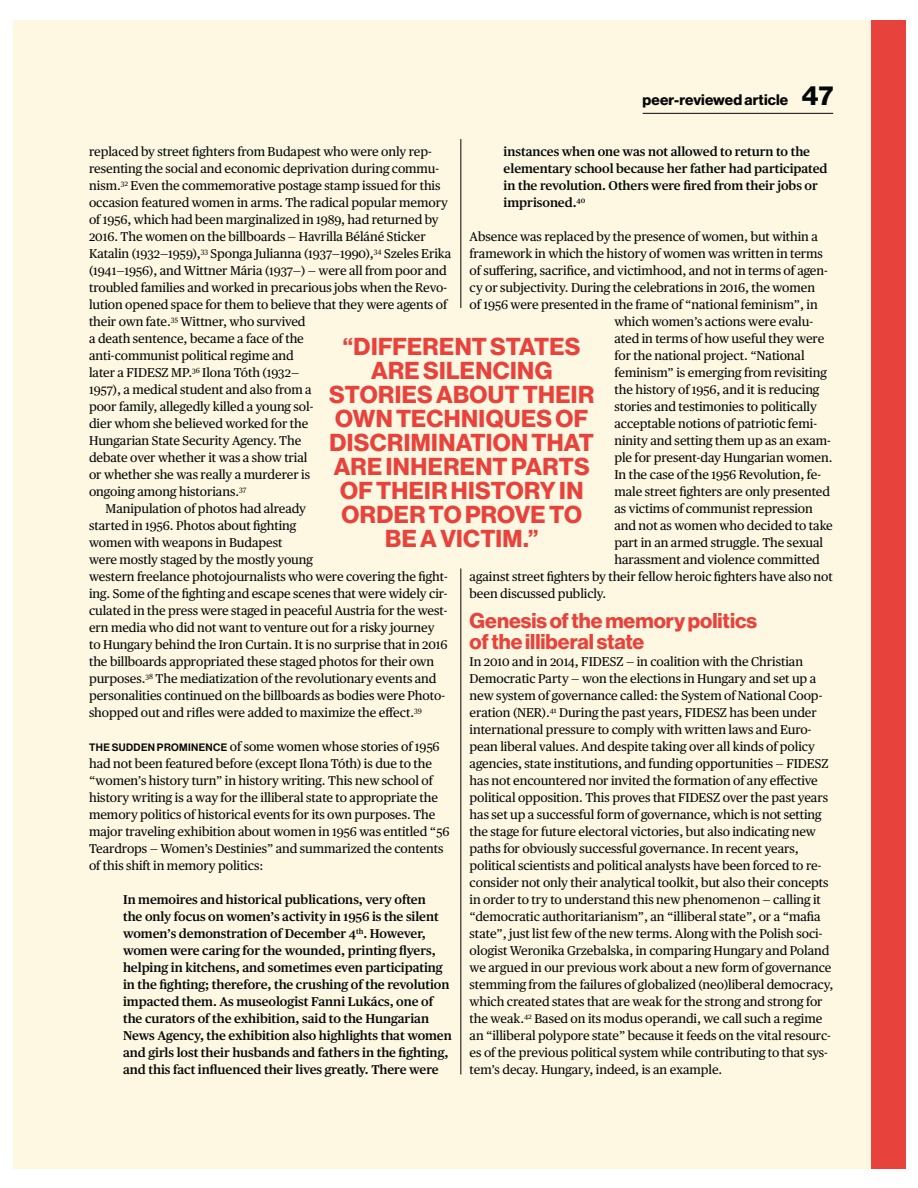
<style>
.page{position:relative;width:918px;height:1188px;background:#fff}
.page>*{position:absolute;margin:0;border:0;box-sizing:border-box;transform-origin:0 0}
.t1{font:24px/24px "N Haas Grotesk DS Pro 75 Bd";letter-spacing:.02em;color:#e7433c;text-align:center}
.t2{font:21px/21px "N Haas Grotesk DS Pro 75 Bd";color:#e7433c}
.t3{font:15px "N Haas Grotesk DS Pro 75 Bd";letter-spacing:.01em;color:#040809}
.t4{font:12.75px/17px "Publico Text";letter-spacing:-.005em;color:#040809}
.t5{font:600 12.75px/17px "Publico Text";letter-spacing:-.005em;color:#040809}
.s1{font-size:27px}
.s2{font-family:"N Haas Grotesk DS Pro 65 Md";font-size:10.5px}
</style>
<div class="page">
<div style="left:13px;top:20px;width:892px;height:1148px;background:#fef7e1"></div>
<hr style="left:461px;top:139px;width:1px;height:169px;background:#040809">
<hr style="left:461px;top:568px;width:1px;height:506px;background:#040809">
<hr style="left:643px;top:113px;width:190px;height:1px;background:#040809">
<div style="left:871px;top:20px;width:34px;height:1148px;background:#e7433c"></div>
<p class="t3" style="left:643px;top:94px;width:192px">peer-reviewed article <span class="s1">47</span></p>
<p class="t4" style="left:89px;top:144px;width:344px">replaced by street fighters from Budapest who were only rep-</p>
<p class="t4" style="left:89px;top:161px;width:351px">resenting the social and economic deprivation during commu-</p>
<p class="t4" style="left:89px;top:178px;width:353px">nism.<sup>32</sup> Even the commemorative postage stamp issued for this</p>
<p class="t4" style="left:89px;top:195px;width:360px">occasion featured women in arms. The radical popular memory</p>
<p class="t4" style="left:89px;top:212px;width:351px">of 1956, which had been marginalized in 1989, had returned by</p>
<p class="t4" style="left:89px;top:229px;width:338px">2016. The women on the billboards — Havrilla Béláné Sticker</p>
<p class="t4" style="left:89px;top:246px;width:364px">Katalin (1932—1959),<sup>33</sup> Sponga Julianna (1937—1990),<sup>34</sup> Szeles Erika</p>
<p class="t4" style="left:89px;top:263px;width:359px">(1941—1956), and Wittner Mária (1937—) — were all from poor and</p>
<p class="t4" style="left:89px;top:280px;width:360px">troubled families and worked in precarious jobs when the Revo-</p>
<p class="t4" style="left:89px;top:297px;width:360px">lution opened space for them to believe that they were agents of</p>
<p class="t4" style="left:89px;top:314px;width:218px">their own fate.<sup>35</sup> Wittner, who survived</p>
<p class="t4" style="left:89px;top:331px;width:216px">a death sentence, became a face of the</p>
<p class="t4" style="left:89px;top:348px;width:206px">anti-communist political regime and</p>
<p class="t4" style="left:89px;top:365px;width:212px">later a FIDESZ MP.<sup>36</sup> Ilona Tóth (1932—</p>
<p class="t4" style="left:89px;top:382px;width:224px">1957), a medical student and also from a</p>
<p class="t4" style="left:89px;top:399px;width:226px">poor family, allegedly killed a young sol-</p>
<p class="t4" style="left:89px;top:416px;width:221px">dier whom she believed worked for the</p>
<p class="t4" style="left:89px;top:433px;width:214px">Hungarian State Security Agency. The</p>
<p class="t4" style="left:89px;top:450px;width:220px">debate over whether it was a show trial</p>
<p class="t4" style="left:89px;top:467px;width:223px">or whether she was really a murderer is</p>
<p class="t4" style="left:89px;top:484px;width:159px">ongoing among historians.<sup>37</sup></p>
<p class="t4" style="left:106px;top:501px;width:202px">Manipulation of photos had already</p>
<p class="t4" style="left:89px;top:518px;width:209px">started in 1956. Photos about fighting</p>
<p class="t4" style="left:89px;top:535px;width:195px">women with weapons in Budapest</p>
<p class="t4" style="left:89px;top:552px;width:225px">were mostly staged by the mostly young</p>
<p class="t4" style="left:89px;top:569px;width:360px">western freelance photojournalists who were covering the fight-</p>
<p class="t4" style="left:89px;top:586px;width:360px">ing. Some of the fighting and escape scenes that were widely cir-</p>
<p class="t4" style="left:89px;top:603px;width:360px">culated in the press were staged in peaceful Austria for the west-</p>
<p class="t4" style="left:89px;top:620px;width:347px">ern media who did not want to venture out for a risky journey</p>
<p class="t4" style="left:89px;top:637px;width:360px">to Hungary behind the Iron Curtain. It is no surprise that in 2016</p>
<p class="t4" style="left:89px;top:654px;width:347px">the billboards appropriated these staged photos for their own</p>
<p class="t4" style="left:89px;top:671px;width:349px">purposes.<sup>38</sup> The mediatization of the revolutionary events and</p>
<p class="t4" style="left:89px;top:688px;width:358px">personalities continued on the billboards as bodies were Photo-</p>
<p class="t4" style="left:89px;top:705px;width:334px">shopped out and rifles were added to maximize the effect.<sup>39</sup></p>
<p class="t4" style="left:89px;top:739px;width:362px"><span class="s2">THE SUDDEN PROMINENCE</span> of some women whose stories of 1956 had not been featured before (except Ilona Tóth) is due to the “women’s history turn” in history writing. This new school of history writing is a way for the illiberal state to appropriate the memory politics of historical events for its own purposes. The major traveling exhibition about women in 1956 was entitled “56<br>Teardrops — Women’s Destinies” and summarized the contents of this shift in memory politics:</p>
<p class="t5" style="left:123px;top:893px;width:330px">In memoires and historical publications, very often<br>the only focus on women’s activity in 1956 is the silent women’s demonstration of December 4<sup>th</sup>. However, women were caring for the wounded, printing flyers, helping in kitchens, and sometimes even participating in the fighting; therefore, the crushing of the revolution impacted them. As museologist Fanni Lukács, one of the curators of the exhibition, said to the Hungarian News Agency, the exhibition also highlights that women and girls lost their husbands and fathers in the fighting, and this fact influenced their lives greatly. There were</p>
<p class="t5" style="left:504px;top:144px;width:325px">instances when one was not allowed to return to the elementary school because her father had participated in the revolution. Others were fired from their jobs or imprisoned.<sup>40</sup></p>
<p class="t4" style="left:470px;top:229px;width:350px">Absence was replaced by the presence of women, but within a</p>
<p class="t4" style="left:470px;top:246px;width:355px">framework in which the history of women was written in terms</p>
<p class="t4" style="left:470px;top:263px;width:360px">of suffering, sacrifice, and victimhood, and not in terms of agen-</p>
<p class="t4" style="left:470px;top:280px;width:347px">cy or subjectivity. During the celebrations in 2016, the women</p>
<p class="t4" style="left:470px;top:297px;width:350px">of 1956 were presented in the frame of “national feminism”, in</p>
<p class="t4" style="left:614px;top:314px;width:200px">which women’s actions were evalu-</p>
<p class="t4" style="left:614px;top:331px;width:211px">ated in terms of how useful they were</p>
<p class="t4" style="left:614px;top:348px;width:192px">for the national project. “National</p>
<p class="t4" style="left:614px;top:365px;width:214px">feminism” is emerging from revisiting</p>
<p class="t4" style="left:614px;top:382px;width:207px">the history of 1956, and it is reducing</p>
<p class="t4" style="left:614px;top:399px;width:204px">stories and testimonies to politically</p>
<p class="t4" style="left:614px;top:416px;width:204px">acceptable notions of patriotic femi-</p>
<p class="t4" style="left:614px;top:433px;width:218px">ninity and setting them up as an exam-</p>
<p class="t4" style="left:614px;top:450px;width:220px">ple for present-day Hungarian women.</p>
<p class="t4" style="left:614px;top:467px;width:208px">In the case of the 1956 Revolution, fe-</p>
<p class="t4" style="left:614px;top:484px;width:217px">male street fighters are only presented</p>
<p class="t4" style="left:614px;top:501px;width:200px">as victims of communist repression</p>
<p class="t4" style="left:614px;top:518px;width:220px">and not as women who decided to take</p>
<p class="t4" style="left:614px;top:535px;width:210px">part in an armed struggle. The sexual</p>
<p class="t4" style="left:614px;top:552px;width:207px">harassment and violence committed</p>
<p class="t4" style="left:470px;top:569px;width:365px">against street fighters by their fellow heroic fighters have also not</p>
<p class="t4" style="left:470px;top:586px;width:138px">been discussed publicly.</p>
<h2 class="t2" style="left:470px;top:612px;width:289px">Genesis of the memory politics of the illiberal state</h2>
<p class="t4" style="left:470px;top:654px;width:365px">In 2010 and in 2014, FIDESZ — in coalition with the Christian Democratic Party — won the elections in Hungary and set up a new system of governance called: the System of National Coop&shy;eration (NER).<sup>41</sup> During the past years, FIDESZ has been under international pressure to comply with written laws and Euro&shy;pean liberal values. And despite taking over all kinds of policy agencies, state institutions, and funding opportunities — FIDESZ has not encountered nor invited the formation of any effective political opposition. This proves that FIDESZ over the past years has set up a successful form of governance, which is not setting the stage for future electoral victories, but also indicating new paths for obviously successful governance. In recent years, political scientists and political analysts have been forced to re&shy;consider not only their analytical toolkit, but also their concepts in order to try to understand this new phenomenon — calling it “democratic authoritarianism”, an “illiberal state”, or a “mafia state”, just list few of the new terms. Along with the Polish soci&shy;ologist Weronika Grzebalska, in comparing Hungary and Poland we argued in our previous work about a new form of governance stemming from the failures of globalized (neo)liberal democracy, which created states that are weak for the strong and strong for the weak.<sup>42</sup> Based on its modus operandi, we call such a regime an “illiberal polypore state” because it feeds on the vital resourc&shy;es of the previous political system while contributing to that sys&shy;tem’s decay. Hungary, indeed, is an example.</p>
<h1 class="t1" style="left:329px;top:336px;width:266px">“DIFFERENT STATES<br>ARE SILENCING<br>STORIES ABOUT THEIR<br>OWN TECHNIQUES OF<br>DISCRIMINATION THAT<br>ARE INHERENT PARTS<br>OF THEIR HISTORY IN<br>ORDER TO PROVE TO<br>BE A VICTIM.”</h1>
</div>
